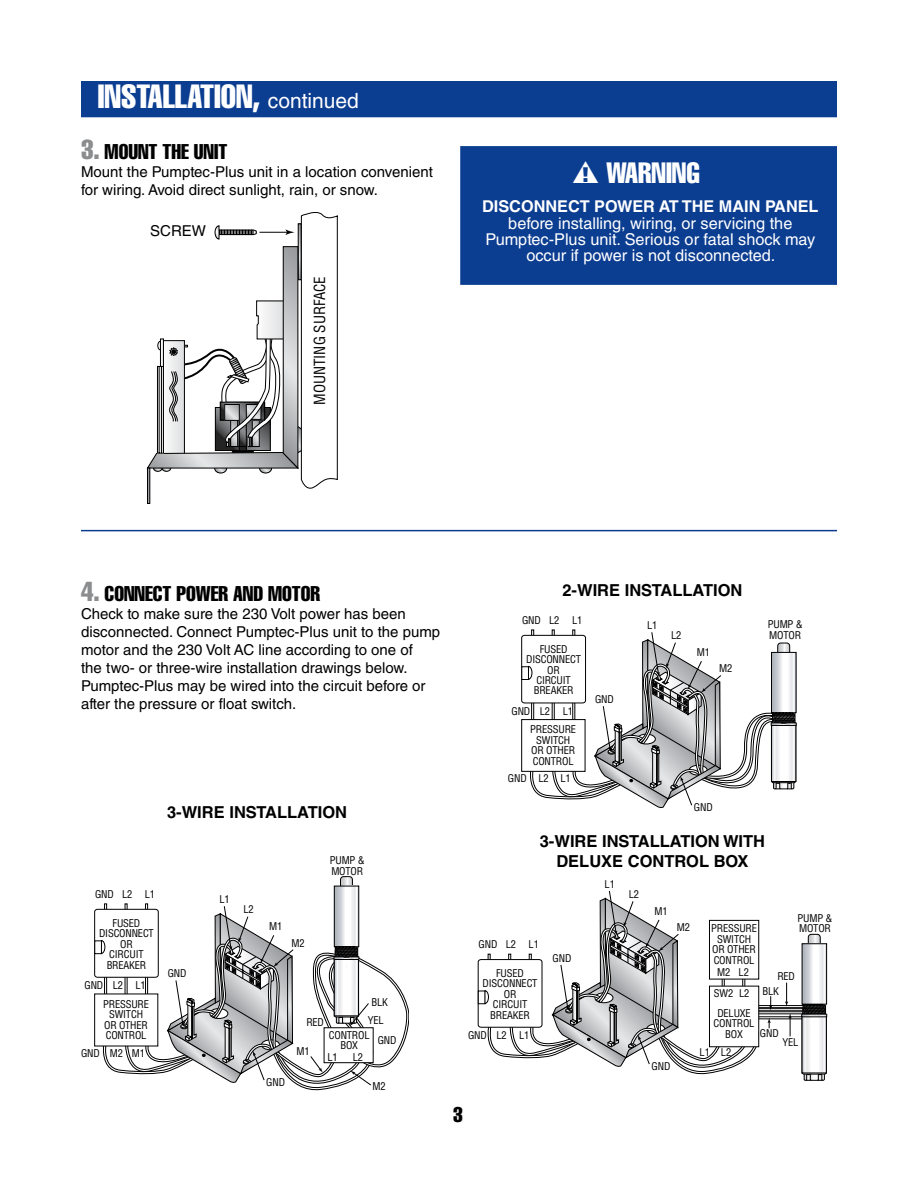
<style>
.page{position:relative;width:918px;height:1188px;background:#fff}
.page>*{position:absolute;margin:0;border:0;box-sizing:border-box;transform-origin:0 0}
.t1{font:33px "Helvetica LT Std Comp";color:#fff}
.t2{font:28.95px "Helvetica LT Std Comp";color:#fff}
.t3{font:21px "Helvetica LT Std Comp";color:#000}
.t4{font:700 16.5px/19.8px "Helvetica LT Std";color:#000;text-align:center}
.t5{font:16.35px/16.4px "Helvetica LT Std";color:#fff;text-align:center}
.t6{font:700 16.35px "Helvetica LT Std";color:#fff}
.t7{font:15px/18px "Helvetica LT Std";color:#000}
.t8{font:condensed 15px "Helvetica";color:#000}
.t9{font:condensed 10.5px/10.5px "Helvetica";letter-spacing:-.015em;color:#000;text-align:center}
.s1{font-family:"Helvetica LT Std";font-size:21px}
.s2{font-size:27px;color:#8a8c8e}
.s3{font-family:"Frutiger LT Std";font-weight:900;font-size:21.15px;color:#0b3d91}
</style>
<div class="page">
<div style="left:81px;top:81px;width:756px;height:36px;background:#0b3d91"></div>
<div style="left:147px;top:468px;width:3px;height:36px;border:1px solid #000"></div>
<svg style="left:147px;top:212px;width:191px;height:279px"></svg>
<div style="left:756px;top:1005px;width:49px;height:3px;border:1px solid #000"></div>
<svg style="left:801px;top:934px;width:26px;height:146px"></svg>
<div style="left:478px;top:959px;width:64px;height:69px;border:1px solid #000;border-radius:3px"></div>
<div style="left:478px;top:991px;width:8px;height:13px;background:#fff;border:1px solid #000"></div>
<svg style="left:785px;top:983px;width:3px;height:24px"></svg>
<svg style="left:769px;top:996px;width:3px;height:14px"></svg>
<svg style="left:788px;top:1013px;width:4px;height:23px"></svg>
<svg style="left:768px;top:1018px;width:3px;height:10px"></svg>
<svg style="left:484px;top:890px;width:275px;height:185px"></svg>
<div style="left:340px;top:876px;width:13px;height:16px;border:1px solid #000;border-radius:3px"></div>
<div style="left:94px;top:909px;width:65px;height:69px;border:1px solid #000;border-radius:3px"></div>
<div style="left:94px;top:994px;width:64px;height:52px;background:#fff;border:1px solid #000"></div>
<div style="left:94px;top:941px;width:8px;height:13px;background:#fff;border:1px solid #000"></div>
<svg style="left:101px;top:877px;width:308px;height:214px"></svg>
<div style="left:531px;top:630px;width:3px;height:28px;background:#fff;border:1px solid #000"></div>
<div style="left:552px;top:630px;width:2px;height:28px;background:#fff;border:1px solid #000"></div>
<div style="left:573px;top:630px;width:2px;height:28px;background:#fff;border:1px solid #000"></div>
<div style="left:521px;top:635px;width:65px;height:68px;border:1px solid #000;border-radius:3px"></div>
<div style="left:521px;top:719px;width:64px;height:53px;background:#fff;border:1px solid #000"></div>
<div style="left:521px;top:666px;width:8px;height:14px;background:#fff;border:1px solid #000"></div>
<svg style="left:528px;top:632px;width:269px;height:176px"></svg>
<hr style="left:81px;top:530px;width:756px;height:1px;background:#0b3d91">
<div style="left:460px;top:146px;width:377px;height:139px;background:#0b3d91;border:3px solid #0b3d91"></div>
<h1 class="t1" style="left:98px;top:75px;width:262px">INSTALLATION, <span class="s1">continued</span></h1>
<h3 class="t3" style="left:81px;top:138px;width:148px"><span class="s2">3.</span> MOUNT THE UNIT</h3>
<h3 class="t7" style="left:81px;top:163px;width:353px">Mount the Pumptec-Plus unit in a location convenient for wiring. Avoid direct sunlight, rain, or snow.</h3>
<h3 class="t7" style="left:150px;top:222px;width:57px">SCREW</h3>
<h3 class="t8" style="left:310px;top:405px;width:130px;rotate:-90deg">MOUNTING SURFACE</h3>
<h2 class="t2" style="left:572px;top:155px;width:129px">▲<span class="s3">!</span> WARNING</h2>
<h3 class="t6" style="left:482px;top:197px;width:24px">DISCONNECT</h3>
<h3 class="t6" style="left:594px;top:197px;width:24px">POWER</h3>
<h3 class="t6" style="left:659px;top:197px;width:35px">AT THE</h3>
<h3 class="t6" style="left:719px;top:197px;width:24px">MAIN</h3>
<h3 class="t6" style="left:765px;top:197px;width:22px">PANEL</h3>
<h3 class="t5" style="left:485px;top:215px;width:331px">before installing, wiring, or servicing the<br>Pumptec-Plus unit. Serious or fatal shock may occur if power is not disconnected.</h3>
<h3 class="t3" style="left:81px;top:581px;width:44px"><span class="s2">4.</span> CONNECT</h3>
<h3 class="t3" style="left:176px;top:581px;width:145px">POWER AND MOTOR</h3>
<p class="t7" style="left:81px;top:605px;width:361px">Check to make sure the 230 volt power has been disconnected. Connect Pumptec-Plus unit to the pump motor and the 230 volt AC line according to one of<br>the two- or three-wire installation drawings below.<br>Pumptec-Plus may be wired into the circuit before or after the pressure or float switch.</p>
<h3 class="t4" style="left:167px;top:803px;width:182px">3-WIRE INSTALLATION</h3>
<p class="t9" style="left:95px;top:889px;width:20px">GND</p>
<p class="t9" style="left:122px;top:889px;width:12px">L2</p>
<p class="t9" style="left:145px;top:889px;width:12px">L1</p>
<p class="t9" style="left:99px;top:918px;width:56px">FUSED<br>DISCONNECT<br>OR<br>CIRCUIT<br>BREAKER</p>
<p class="t9" style="left:85px;top:980px;width:20px">GND</p>
<p class="t9" style="left:113px;top:980px;width:35px">L2 L1</p>
<p class="t9" style="left:168px;top:968px;width:20px">GND</p>
<p class="t9" style="left:220px;top:894px;width:12px">L1</p>
<p class="t9" style="left:244px;top:904px;width:12px">L2</p>
<p class="t9" style="left:269px;top:921px;width:15px">M1</p>
<p class="t9" style="left:292px;top:937px;width:15px">M2</p>
<p class="t9" style="left:330px;top:855px;width:36px;text-align:left">PUMP &amp;<br>MOTOR</p>
<p class="t9" style="left:368px;top:994px;width:22px;line-height:17.9px">BLK<br>YEL</p>
<p class="t9" style="left:329px;top:1029px;width:42px">CONTROL<br>BOX</p>
<p class="t9" style="left:327px;top:1052px;width:12px">L1</p>
<p class="t9" style="left:353px;top:1052px;width:12px">L2</p>
<p class="t9" style="left:103px;top:999px;width:47px">PRESSURE<br>SWITCH<br>OR OTHER<br>CONTROL</p>
<p class="t9" style="left:306px;top:1017px;width:19px">RED</p>
<p class="t9" style="left:378px;top:1035px;width:20px">GND</p>
<p class="t9" style="left:81px;top:1047px;width:66px">GND M2 M1</p>
<p class="t9" style="left:297px;top:1045px;width:15px">M1</p>
<p class="t9" style="left:266px;top:1077px;width:20px">GND</p>
<p class="t9" style="left:372px;top:1080px;width:15px">M2</p>
<p class="t9" style="left:522px;top:615px;width:20px">GND</p>
<h3 class="t4" style="left:562px;top:580px;width:182px">2-WIRE INSTALLATION</h3>
<p class="t9" style="left:549px;top:615px;width:12px">L2</p>
<p class="t9" style="left:572px;top:615px;width:12px">L1</p>
<p class="t9" style="left:647px;top:620px;width:12px">L1</p>
<p class="t9" style="left:671px;top:630px;width:12px">L2</p>
<p class="t9" style="left:526px;top:644px;width:56px">FUSED<br>DISCONNECT<br>OR<br>CIRCUIT<br>BREAKER</p>
<p class="t9" style="left:512px;top:706px;width:20px">GND</p>
<p class="t9" style="left:540px;top:705px;width:35px">L2 L1</p>
<p class="t9" style="left:530px;top:724px;width:47px">PRESSURE<br>SWITCH<br>OR OTHER<br>CONTROL</p>
<p class="t9" style="left:508px;top:773px;width:64px">GND L2 L1</p>
<p class="t9" style="left:595px;top:694px;width:20px">GND</p>
<p class="t9" style="left:697px;top:647px;width:15px">M1</p>
<p class="t9" style="left:719px;top:663px;width:15px">M2</p>
<p class="t9" style="left:694px;top:802px;width:20px">GND</p>
<p class="t9" style="left:768px;top:619px;width:36px;text-align:left">PUMP &amp;<br>MOTOR</p>
<h3 class="t4" style="left:540px;top:831px;width:227px">3-WIRE INSTALLATION WITH<br>DELUXE CONTROL BOX</h3>
<p class="t9" style="left:479px;top:939px;width:20px">GND</p>
<p class="t9" style="left:506px;top:939px;width:12px">L2</p>
<p class="t9" style="left:529px;top:939px;width:12px">L1</p>
<p class="t9" style="left:483px;top:968px;width:56px">FUSED<br>DISCONNECT<br>OR<br>CIRCUIT<br>BREAKER</p>
<p class="t9" style="left:468px;top:1030px;width:63px">GND L2 L1</p>
<p class="t9" style="left:553px;top:953px;width:20px">GND</p>
<h3 class="t3" style="left:453px;top:1101px;width:11px">3</h3>
<p class="t9" style="left:605px;top:879px;width:12px">L1</p>
<p class="t9" style="left:629px;top:889px;width:12px">L2</p>
<p class="t9" style="left:654px;top:906px;width:15px">M1</p>
<p class="t9" style="left:677px;top:922px;width:15px">M2</p>
<p class="t9" style="left:652px;top:1061px;width:20px">GND</p>
<p class="t9" style="left:798px;top:913px;width:36px;text-align:left">PUMP &amp;<br>MOTOR</p>
<p class="t9" style="left:711px;top:923px;width:47px">PRESSURE<br>SWITCH<br>OR OTHER<br>CONTROL</p>
<p class="t9" style="left:714px;top:988px;width:37px">SW2 L2</p>
<p class="t9" style="left:717px;top:966px;width:15px">M2</p>
<p class="t9" style="left:739px;top:967px;width:12px">L2</p>
<p class="t9" style="left:777px;top:971px;width:19px">RED</p>
<p class="t9" style="left:762px;top:986px;width:18px">BLK</p>
<p class="t9" style="left:714px;top:1008px;width:42px">DELUXE<br>CONTROL<br>BOX</p>
<p class="t9" style="left:760px;top:1028px;width:20px">GND</p>
<p class="t9" style="left:782px;top:1037px;width:17px">YEL</p>
<p class="t9" style="left:700px;top:1047px;width:12px">L1</p>
<p class="t9" style="left:721px;top:1047px;width:12px">L2</p>
</div>
